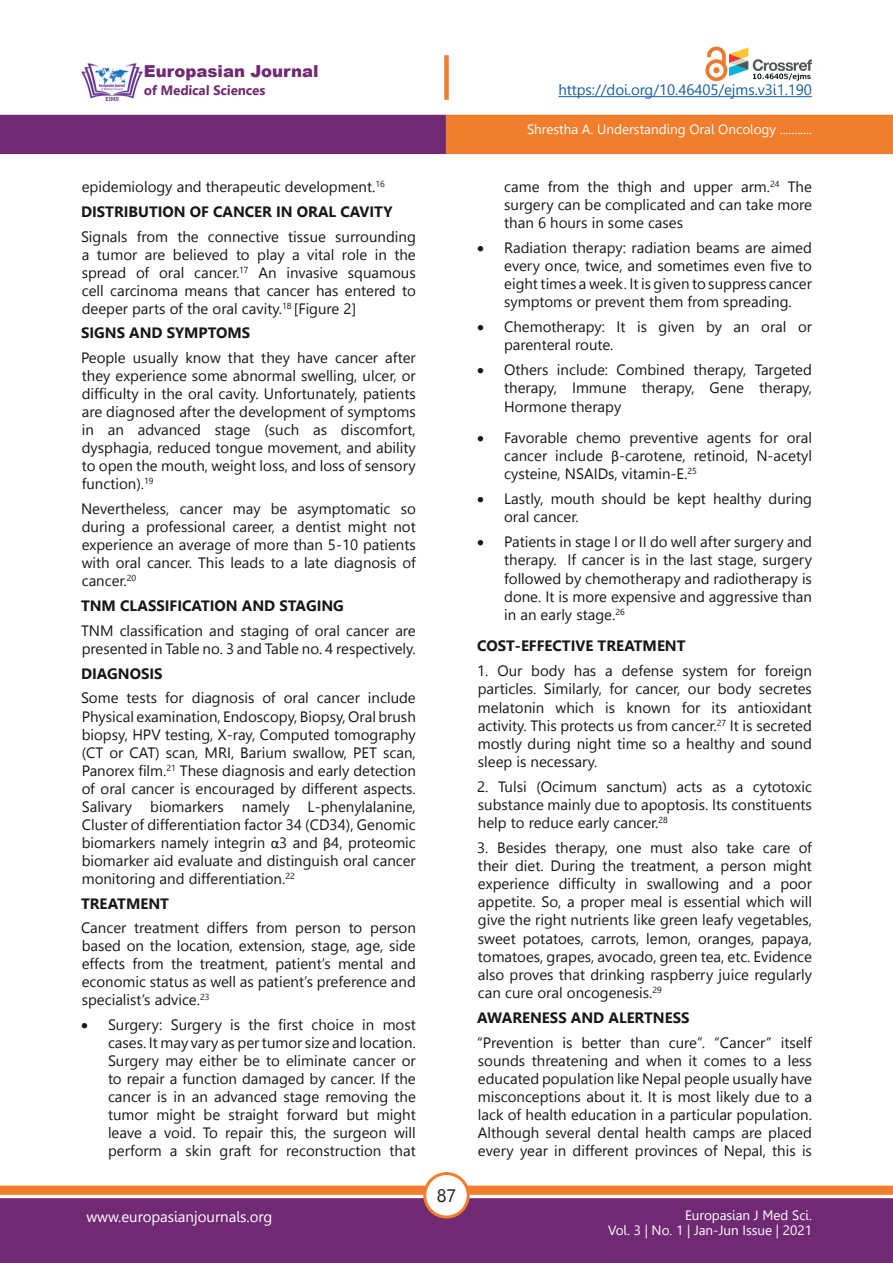
<style>
.page{position:relative;width:893px;height:1263px;background:#fff}
.page>*{position:absolute;margin:0;border:0;box-sizing:border-box;transform-origin:0 0}
.t1{font:18px "Leelawadee";color:#231f20}
.t2{font:900 16.5px "Arial";color:#702a73}
.t3{font:15px/18px "Leelawadee UI";color:#181717;text-align:justify}
.t4{font:700 15px "Leelawadee UI";color:#181717}
.t5{font:15px "Leelawadee";letter-spacing:-.005em;color:#175d9e}
.t6{font:15px "Leelawadee";color:#fff}
.t7{font:13.5px/15px "Leelawadee";color:#fff;text-align:right}
.t8{font:700 13.5px "Leelawadee UI";color:#702a73}
.s1{font-family:"Calibri"}
</style>
<div class="page">
<div style="left:0;top:1198px;width:893px;height:65px;background:#702a73;border:2px solid #702a73"></div>
<div style="left:0;top:1185px;width:893px;height:10px;background:#f07e2c;border:1px solid #f07e2c"></div>
<div style="left:425px;top:1173px;width:43px;height:44px;background:#fff;border-radius:50%"></div>
<div style="left:423px;top:1172px;width:47px;height:46px;border:3px solid #f07e2c;border-radius:50%"></div>
<div style="left:0;top:115px;width:446px;height:39px;background:#702a73"></div>
<div style="left:446px;top:115px;width:447px;height:39px;background:#f07e2c"></div>
<div style="left:444px;top:55px;width:5px;height:45px;background:#f07e2c"></div>
<img style="left:81px;top:63px;width:61px;height:37px">
<hr style="left:558px;top:96px;width:254px;height:1px;background:#175d9e">
<img style="left:705px;top:46px;width:107px;height:35px">
<p class="t2" style="left:144px;top:59px;width:176px">Europasian Journal</p>
<p class="t8" style="left:144px;top:80px;width:123px">of Medical Sciences</p>
<p class="t5" style="left:558px;top:81px;width:255px">https://doi.org/10.46405/ejms.v3i1.190</p>
<p class="t7" style="left:527px;top:122px;width:286px">Shrestha A. Understanding Oral Oncology ...........</p>
<p class="t3" style="left:82px;top:177px;width:305px">epidemiology and therapeutic development.<sup>16</sup></p>
<p class="t4" style="left:81px;top:201px;width:313px">DISTRIBUTION OF CANCER IN ORAL CAVITY</p>
<p class="t3" style="left:81px;top:226px;width:336px">Signals from the connective tissue surrounding a tumor are believed to play a vital role in the spread of oral cancer.<sup>17</sup> An invasive squamous cell carcinoma means that cancer has entered to deeper parts of the oral cavity.<sup>18</sup> [Figure 2]</p>
<p class="t4" style="left:81px;top:322px;width:171px">SIGNS AND SYMPTOMS</p>
<p class="t3" style="left:81px;top:348px;width:336px">People usually know that they have cancer after they experience some abnormal swelling, ulcer, or difficulty in the oral cavity. Unfortunately, patients are diagnosed after the development of symptoms in an advanced stage (such as discomfort, dysphagia, reduced tongue movement, and ability to open the mouth, weight loss, and loss of sensory function).<sup>19</sup></p>
<p class="t3" style="left:81px;top:499px;width:336px">Nevertheless, cancer may be asymptomatic so during a professional career, a dentist might not experience an average of more than 5-10 patients with oral cancer. This leads to a late diagnosis of cancer.<sup>20</sup></p>
<p class="t4" style="left:81px;top:595px;width:264px">TNM CLASSIFICATION AND STAGING</p>
<p class="t3" style="left:81px;top:621px;width:336px">TNM classification and staging of oral cancer are presented in Table no. 3 and Table no. 4 respectively.</p>
<p class="t4" style="left:81px;top:663px;width:83px">DIAGNOSIS</p>
<p class="t3" style="left:81px;top:688px;width:336px">Some tests for diagnosis of oral cancer include Physical examination, Endoscopy, Biopsy, Oral brush biopsy, HPV testing, X-ray, Computed tomography (CT or CAT) scan, MRI, Barium swallow, PET scan, Panorex film.<sup>21</sup> These diagnosis and early detection of oral cancer is encouraged by different aspects.<br>Salivary biomarkers namely L-phenylalanine, Cluster of differentiation factor 34 (CD34), Genomic biomarkers namely integrin <span class="s1">α</span>3 and <span class="s1">β</span>4, proteomic biomarker aid evaluate and distinguish oral cancer monitoring and differentiation.<sup>22</sup></p>
<p class="t4" style="left:81px;top:892px;width:90px">TREATMENT</p>
<p class="t3" style="left:81px;top:918px;width:336px">Cancer treatment differs from person to person based on the location, extension, stage, age, side effects from the treatment, patient’s mental and economic status as well as patient’s preference and specialist’s advice.<sup>23</sup></p>
<p class="t3" style="left:108px;top:1015px;width:309px;text-indent:-27px">• Surgery: Surgery is the first choice in most cases. It may vary as per tumor size and location.<br>Surgery may either be to eliminate cancer or to repair a function damaged by cancer. If the cancer is in an advanced stage removing the tumor might be straight forward but might leave a void. To repair this, the surgeon will perform a skin graft for reconstruction that</p>
<p class="t1" style="left:437px;top:1185px;width:21px">87</p>
<p class="t3" style="left:504px;top:177px;width:309px">came from the thigh and upper arm.<sup>24</sup> The surgery can be complicated and can take more than 6 hours in some cases</p>
<p class="t3" style="left:504px;top:238px;width:309px;text-indent:-27px">• Radiation therapy: radiation beams are aimed every once, twice, and sometimes even five to eight times a week. It is given to suppress cancer symptoms or prevent them from spreading.</p>
<p class="t3" style="left:504px;top:317px;width:309px;text-indent:-27px">• Chemotherapy: It is given by an oral or parenteral route.</p>
<p class="t3" style="left:504px;top:360px;width:309px;text-indent:-27px">• Others include: Combined therapy, Targeted therapy, Immune therapy, Gene therapy, Hormone therapy</p>
<p class="t3" style="left:504px;top:428px;width:309px;text-indent:-27px">• Favorable chemo preventive agents for oral cancer include <span class="s1">β</span>-carotene, retinoid, N-acetyl cysteine, NSAIDs, vitamin-E.<sup>25</sup></p>
<p class="t3" style="left:504px;top:489px;width:309px;text-indent:-27px">• Lastly, mouth should be kept healthy during oral cancer.</p>
<p class="t3" style="left:504px;top:532px;width:309px;text-indent:-27px">• Patients in stage I or II do well after surgery and therapy. If cancer is in the last stage, surgery followed by chemotherapy and radiotherapy is done. It is more expensive and aggressive than in an early stage.<sup>26</sup></p>
<p class="t4" style="left:477px;top:635px;width:210px">COST-EFFECTIVE TREATMENT</p>
<p class="t3" style="left:477px;top:661px;width:336px">1. Our body has a defense system for foreign particles. Similarly, for cancer, our body secretes melatonin which is known for its antioxidant activity. This protects us from cancer.<sup>27</sup> It is secreted mostly during night time so a healthy and sound sleep is necessary.</p>
<p class="t3" style="left:477px;top:777px;width:336px">2. Tulsi (Ocimum sanctum) acts as a cytotoxic substance mainly due to apoptosis. Its constituents help to reduce early cancer.<sup>28</sup></p>
<p class="t3" style="left:477px;top:838px;width:336px">3. Besides therapy, one must also take care of their diet. During the treatment, a person might experience difficulty in swallowing and a poor appetite. So, a proper meal is essential which will give the right nutrients like green leafy vegetables, sweet potatoes, carrots, lemon, oranges, papaya, tomatoes, grapes, avocado, green tea, etc. Evidence also proves that drinking raspberry juice regularly can cure oral oncogenesis.<sup>29</sup></p>
<p class="t4" style="left:477px;top:1007px;width:214px">AWARENESS AND ALERTNESS</p>
<p class="t3" style="left:477px;top:1032px;width:336px">“Prevention is better than cure”. “Cancer” itself sounds threatening and when it comes to a less educated population like Nepal people usually have misconceptions about it. It is most likely due to a lack of health education in a particular population.<br>Although several dental health camps are placed every year in different provinces of Nepal, this is</p>
<p class="t6" style="left:86px;top:1208px;width:187px">www.europasianjournals.org</p>
<p class="t7" style="left:608px;top:1208px;width:205px">Europasian J Med Sci.<br>Vol. 3 | No. 1 | Jan-Jun Issue | 2021</p>
</div>
